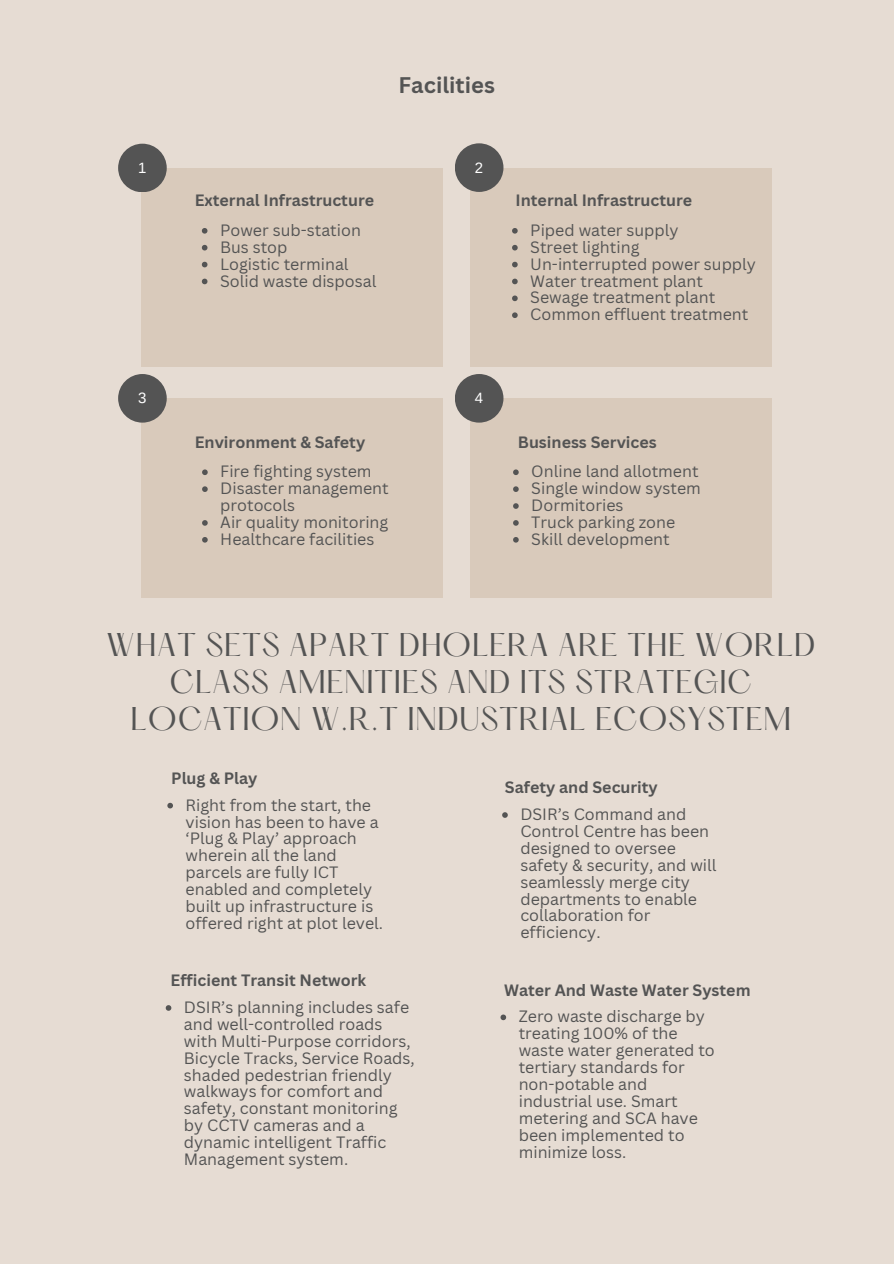
<style>
.page{position:relative;width:894px;height:1264px;background:#fff}
.page>*{position:absolute;margin:0;border:0;box-sizing:border-box;transform-origin:0 0}
.t1{font:28.65px/37.2px "Hatton";letter-spacing:.02em;color:#545454;text-align:center}
.t2{font:700 22.05px "Canva Sans";color:#545454}
.t3{font:16.05px/16.8px "Canva Sans";color:#545454}
.t4{font:700 16.05px "Canva Sans";color:#545454}
.t5{font:15px "Arimo";color:#fff}
</style>
<div class="page">
<div style="left:0;top:0;width:893px;height:1263px;background:#e6dcd3"></div>
<div style="left:141px;top:168px;width:301px;height:198px;background:#d9cabb"></div>
<div style="left:470px;top:168px;width:301px;height:198px;background:#d9cabb"></div>
<div style="left:141px;top:398px;width:301px;height:200px;background:#d9cabb"></div>
<div style="left:470px;top:398px;width:301px;height:200px;background:#d9cabb"></div>
<div style="left:118px;top:144px;width:49px;height:48px;background:#545454;border-radius:50%"></div>
<svg style="left:202px;top:228px;width:5px;height:6px"></svg>
<svg style="left:202px;top:245px;width:5px;height:5px"></svg>
<svg style="left:202px;top:262px;width:5px;height:5px"></svg>
<svg style="left:202px;top:279px;width:5px;height:5px"></svg>
<svg style="left:512px;top:228px;width:5px;height:6px"></svg>
<svg style="left:512px;top:245px;width:5px;height:5px"></svg>
<svg style="left:512px;top:262px;width:5px;height:5px"></svg>
<svg style="left:512px;top:279px;width:5px;height:5px"></svg>
<svg style="left:512px;top:295px;width:5px;height:6px"></svg>
<svg style="left:512px;top:312px;width:5px;height:6px"></svg>
<svg style="left:202px;top:469px;width:6px;height:6px"></svg>
<svg style="left:202px;top:486px;width:6px;height:6px"></svg>
<svg style="left:202px;top:520px;width:6px;height:5px"></svg>
<svg style="left:202px;top:537px;width:6px;height:5px"></svg>
<svg style="left:513px;top:469px;width:5px;height:6px"></svg>
<svg style="left:513px;top:486px;width:5px;height:6px"></svg>
<svg style="left:513px;top:503px;width:5px;height:6px"></svg>
<svg style="left:513px;top:520px;width:5px;height:5px"></svg>
<svg style="left:513px;top:537px;width:5px;height:5px"></svg>
<div style="left:454px;top:143px;width:49px;height:49px;background:#545454;border-radius:50%"></div>
<div style="left:118px;top:374px;width:49px;height:48px;background:#545454;border-radius:50%"></div>
<div style="left:454px;top:374px;width:49px;height:48px;background:#545454;border-radius:50%"></div>
<svg style="left:167px;top:802px;width:6px;height:6px"></svg>
<svg style="left:502px;top:812px;width:5px;height:5px"></svg>
<svg style="left:166px;top:1005px;width:5px;height:5px"></svg>
<svg style="left:500px;top:1014px;width:6px;height:6px"></svg>
<h2 class="t5" style="left:138px;top:159px;width:10px">1</h2>
<p class="t2" style="left:398px;top:70px;width:98px">Facilities</p>
<h3 class="t4" style="left:195px;top:189px;width:181px">External Infrastructure</h3>
<p class="t3" style="left:220px;top:221px;width:142px">Power sub-station</p>
<p class="t3" style="left:220px;top:238px;width:69px">Bus stop</p>
<p class="t3" style="left:220px;top:255px;width:130px">Logistic terminal</p>
<p class="t3" style="left:220px;top:272px;width:158px">Solid waste disposal</p>
<p class="t5" style="left:475px;top:159px;width:10px">2</p>
<p class="t4" style="left:515px;top:189px;width:178px">Internal Infrastructure</p>
<h3 class="t3" style="left:530px;top:221px;width:150px">Piped water supply</h3>
<p class="t3" style="left:530px;top:238px;width:111px">Street lighting</p>
<p class="t3" style="left:530px;top:255px;width:227px">Un-interrupted power supply</p>
<p class="t3" style="left:530px;top:272px;width:174px">Water treatment plant</p>
<p class="t3" style="left:530px;top:289px;width:186px">Sewage treatment plant</p>
<p class="t3" style="left:530px;top:306px;width:219px">Common effluent treatment</p>
<p class="t5" style="left:138px;top:390px;width:10px">3</p>
<p class="t5" style="left:475px;top:390px;width:10px">4</p>
<h3 class="t4" style="left:195px;top:430px;width:172px">Environment &amp; Safety</h3>
<p class="t3" style="left:220px;top:462px;width:153px">Fire fighting system</p>
<p class="t3" style="left:220px;top:479px;width:170px">Disaster management protocols</p>
<p class="t3" style="left:220px;top:513px;width:169px">Air quality monitoring</p>
<p class="t3" style="left:220px;top:530px;width:156px">Healthcare facilities</p>
<p class="t4" style="left:517px;top:430px;width:140px">Business Services</p>
<p class="t3" style="left:531px;top:462px;width:169px">Online land allotment</p>
<p class="t3" style="left:531px;top:479px;width:171px">Single window system</p>
<h3 class="t3" style="left:531px;top:496px;width:94px">Dormitories</h3>
<p class="t3" style="left:531px;top:513px;width:145px">Truck parking zone</p>
<p class="t3" style="left:531px;top:530px;width:140px">Skill development</p>
<h1 class="t1" style="left:106px;top:629px;width:710px">WHAT SETS APART DHOLERA ARE THE WORLD<br>CLASS AMENITIES AND ITS STRATEGIC<br>LOCATION W.R.T INDUSTRIAL ECOSYSTEM</h1>
<h3 class="t4" style="left:171px;top:766px;width:88px">Plug &amp; Play</h3>
<p class="t3" style="left:185px;top:796px;width:199px">Right from the start, the vision has been to have a ‘Plug &amp; Play’ approach wherein all the land parcels are fully ICT enabled and completely built up infrastructure is offered right at plot level.</p>
<h3 class="t4" style="left:170px;top:969px;width:197px">Efficient Transit Network</h3>
<p class="t3" style="left:184px;top:998px;width:232px">DSIR’s planning includes safe and well-controlled roads with Multi-Purpose corridors,<br>Bicycle Tracks, Service Roads, shaded pedestrian friendly walkways for comfort and safety, constant monitoring by CCTV cameras and a dynamic intelligent Traffic<br>Management system.</p>
<h3 class="t4" style="left:505px;top:776px;width:154px">Safety and Security</h3>
<p class="t3" style="left:520px;top:805px;width:198px">DSIR’s Command and<br>Control Centre has been designed to oversee safety &amp; security, and will seamlessly merge city departments to enable collaboration for efficiency.</p>
<h3 class="t4" style="left:504px;top:978px;width:248px">Water And Waste Water System</h3>
<p class="t3" style="left:518px;top:1007px;width:197px">Zero waste discharge by treating 100% of the waste water generated to tertiary standards for non-potable and industrial use. Smart metering and SCA have been implemented to minimize loss.</p>
</div>
